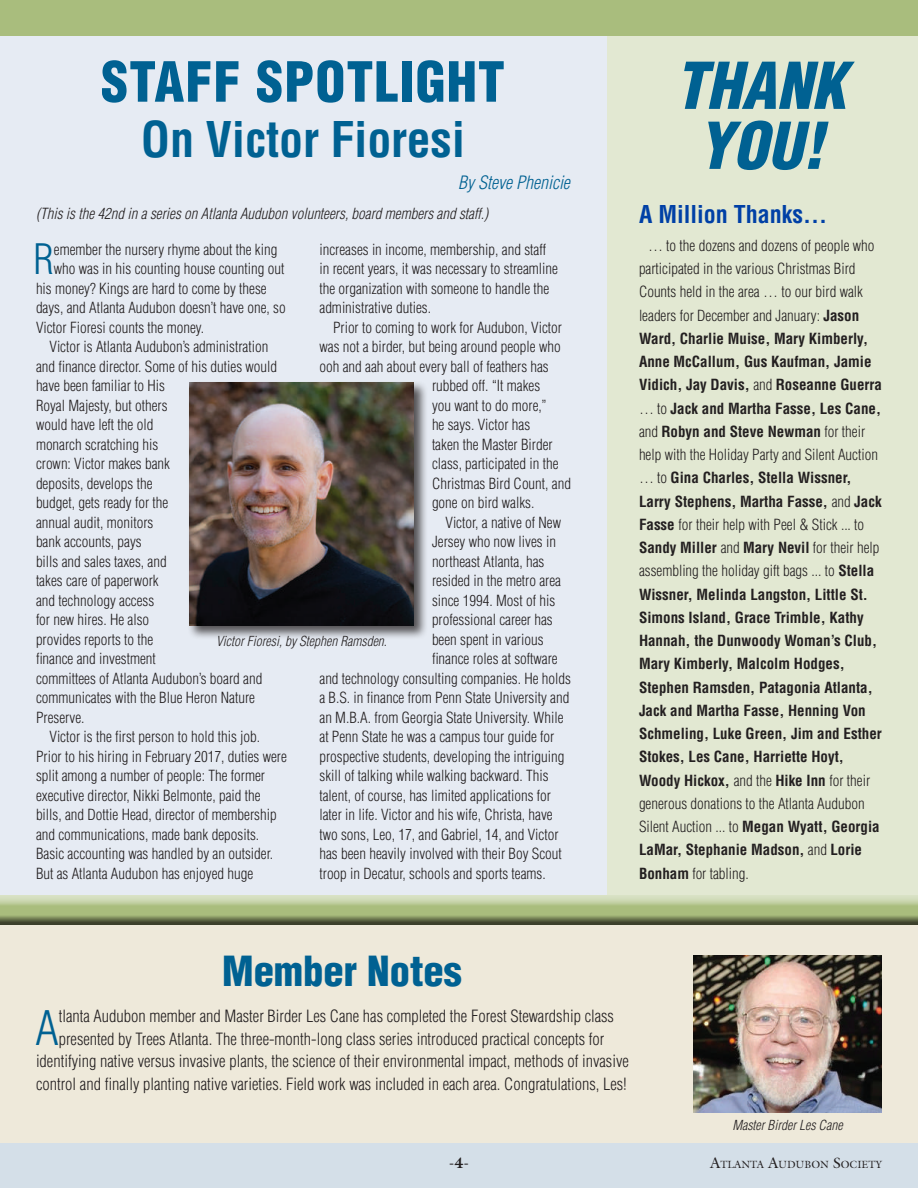
<style>
.page{position:relative;width:918px;height:1188px;background:#fff}
.page>*{position:absolute;margin:0;border:0;box-sizing:border-box;transform-origin:0 0}
.t1{font:italic 900 condensed 63px/60px "Helvetica";color:#006192;text-align:center}
.t2{font:900 condensed 54px "Helvetica";letter-spacing:.02em;color:#006192}
.t3{font:700 condensed 48px "Helvetica";letter-spacing:-.005em;color:#006192}
.t4{font:300 condensed 46.5px "Helvetica";color:#006192}
.t5{font:300 condensed 40.95px "Helvetica";color:#006192}
.t6{font:900 condensed 40.5px "Helvetica";color:#006192}
.t7{font:700 condensed 24px "Helvetica";color:#0040a6}
.t8{font:italic 300 condensed 18px "Helvetica";color:#006192}
.t9{font:300 condensed 16.5px/22.5px "Helvetica";color:#231f20;text-align:center}
.t10{font:300 condensed 15px/19.5px "Helvetica";color:#231f20}
.t11{font:700 condensed 15px/23.2px "Helvetica";color:#231f20}
.t12{font:italic 300 condensed 15px "Helvetica";color:#231f20}
.t13{font:700 15px "Galliard";color:#231f20}
.t14{font:italic 300 condensed 13.5px "Helvetica";color:#231f20}
.t15{font:10.5px "Galliard";color:#231f20}
.s1{font-weight:300}
.s2{font-size:15px}
</style>
<div class="page">
<div style="left:0;top:0;width:608px;height:898px;background:#e6ebf3"></div>
<div style="left:608px;top:36px;width:310px;height:864px;background:#e2e8d2"></div>
<div style="left:0;top:0;width:918px;height:36px;background:#a9bd7d"></div>
<div style="left:0;top:1143px;width:918px;height:45px;background:#d4dfe8"></div>
<div style="left:0;top:900px;width:918px;height:243px;background:#eee9da"></div>
<img style="left:693px;top:956px;width:189px;height:156px">
<div style="left:187px;top:381px;width:241px;height:259px;background:#231f20;opacity:.75"></div>
<img style="left:189px;top:382px;width:225px;height:244px">
<div style="left:0;top:894px;width:918px;height:28px;background:#d9e2c5"></div>
<div style="left:0;top:896px;width:918px;height:31px;background:#231f20;opacity:.75"></div>
<h2 class="t2" style="left:101px;top:48px;width:405px">STAFF SPOTLIGHT</h2>
<h3 class="t3" style="left:141px;top:110px;width:326px">On Victor Fioresi</h3>
<p class="t8" style="left:458px;top:171px;width:113px">By Steve Phenicie</p>
<p class="t12" style="left:36px;top:204px;width:454px">(This is the 42nd in a series on Atlanta Audubon volunteers, board members and staff.)</p>
<p class="t10" style="left:320px;top:240px;width:240px">increases in income, membership, and staff in recent years, it was necessary to streamline the organization with someone to handle the administrative duties.</p>
<p class="t10" style="left:333px;top:318px;width:231px">Prior to coming to work for Audubon, Victor</p>
<p class="t10" style="left:320px;top:337px;width:243px">was not a birder, but being around people who</p>
<p class="t10" style="left:320px;top:357px;width:231px">ooh and aah about every ball of feathers has</p>
<p class="t10" style="left:432px;top:376px;width:110px">rubbed off. “It makes</p>
<p class="t10" style="left:432px;top:396px;width:116px">you want to do more,”</p>
<p class="t10" style="left:432px;top:415px;width:100px">he says. Victor has</p>
<p class="t10" style="left:432px;top:435px;width:122px">taken the Master Birder</p>
<p class="t10" style="left:432px;top:454px;width:128px">class, participated in the</p>
<p class="t10" style="left:432px;top:474px;width:141px">Christmas Bird Count, and</p>
<p class="t10" style="left:432px;top:493px;width:104px">gone on bird walks.</p>
<p class="t10" style="left:446px;top:513px;width:117px">Victor, a native of New</p>
<p class="t10" style="left:432px;top:532px;width:126px">Jersey who now lives in</p>
<p class="t10" style="left:432px;top:552px;width:114px">northeast Atlanta, has</p>
<p class="t10" style="left:432px;top:571px;width:131px">resided in the metro area</p>
<p class="t10" style="left:432px;top:591px;width:125px">since 1994. Most of his</p>
<p class="t10" style="left:432px;top:610px;width:122px">professional career has</p>
<p class="t10" style="left:432px;top:630px;width:113px">been spent in various</p>
<p class="t10" style="left:432px;top:649px;width:127px">finance roles at software</p>
<p class="t10" style="left:320px;top:669px;width:253px">and technology consulting companies. He holds</p>
<p class="t10" style="left:320px;top:688px;width:251px">a B.S. in finance from Penn State University and</p>
<p class="t10" style="left:320px;top:708px;width:246px">an M.B.A. from Georgia State University. While</p>
<p class="t10" style="left:320px;top:727px;width:236px">at Penn State he was a campus tour guide for</p>
<p class="t10" style="left:320px;top:747px;width:246px">prospective students, developing the intriguing</p>
<p class="t10" style="left:320px;top:766px;width:231px">skill of talking while walking backward. This</p>
<p class="t10" style="left:320px;top:786px;width:233px">talent, of course, has limited applications for</p>
<p class="t10" style="left:320px;top:805px;width:235px">later in life. Victor and his wife, Christa, have</p>
<p class="t10" style="left:320px;top:825px;width:241px">two sons, Leo, 17, and Gabriel, 14, and Victor</p>
<p class="t10" style="left:320px;top:844px;width:244px">has been heavily involved with their Boy Scout</p>
<p class="t10" style="left:320px;top:864px;width:228px">troop in Decatur, schools and sports teams.</p>
<h3 class="t5" style="left:33px;top:234px;width:22px">R</h3>
<p class="t10" style="left:54px;top:240px;width:225px">emember the nursery rhyme about the king</p>
<p class="t10" style="left:54px;top:259px;width:232px">who was in his counting house counting out</p>
<p class="t10" style="left:36px;top:279px;width:232px">his money? Kings are hard to come by these</p>
<p class="t10" style="left:36px;top:298px;width:251px">days, and Atlanta Audubon doesn’t have one, so</p>
<p class="t10" style="left:36px;top:318px;width:170px">Victor Fioresi counts the money.</p>
<p class="t10" style="left:50px;top:337px;width:220px">Victor is Atlanta Audubon’s administration</p>
<p class="t10" style="left:36px;top:357px;width:243px">and finance director. Some of his duties would</p>
<p class="t10" style="left:36px;top:376px;width:131px">have been familiar to His</p>
<p class="t10" style="left:36px;top:396px;width:133px">Royal Majesty, but others</p>
<p class="t10" style="left:36px;top:415px;width:119px">would have left the old</p>
<p class="t10" style="left:36px;top:435px;width:124px">monarch scratching his</p>
<p class="t10" style="left:36px;top:454px;width:136px">crown: Victor makes bank</p>
<p class="t10" style="left:36px;top:474px;width:118px">deposits, develops the</p>
<p class="t10" style="left:36px;top:493px;width:134px">budget, gets ready for the</p>
<p class="t10" style="left:36px;top:513px;width:119px">annual audit, monitors</p>
<p class="t10" style="left:36px;top:532px;width:107px">bank accounts, pays</p>
<p class="t10" style="left:36px;top:552px;width:132px">bills and sales taxes, and</p>
<p class="t10" style="left:36px;top:571px;width:124px">takes care of paperwork</p>
<p class="t10" style="left:36px;top:591px;width:120px">and technology access</p>
<p class="t10" style="left:36px;top:610px;width:115px">for new hires. He also</p>
<p class="t10" style="left:36px;top:630px;width:119px">provides reports to the</p>
<p class="t10" style="left:36px;top:649px;width:121px">finance and investment</p>
<p class="t10" style="left:36px;top:669px;width:228px">committees of Atlanta Audubon’s board and</p>
<p class="t10" style="left:36px;top:688px;width:221px">communicates with the Blue Heron Nature</p>
<p class="t10" style="left:36px;top:708px;width:50px">Preserve.</p>
<p class="t10" style="left:50px;top:727px;width:212px">Victor is the first person to hold this job.</p>
<p class="t10" style="left:36px;top:747px;width:252px">Prior to his hiring in February 2017, duties were</p>
<p class="t10" style="left:36px;top:766px;width:231px">split among a number of people: The former</p>
<p class="t10" style="left:36px;top:786px;width:226px">executive director, Nikki Belmonte, paid the</p>
<p class="t10" style="left:36px;top:805px;width:242px">bills, and Dottie Head, director of membership</p>
<p class="t10" style="left:36px;top:825px;width:225px">and communications, made bank deposits.</p>
<p class="t10" style="left:36px;top:844px;width:239px">Basic accounting was handled by an outsider.</p>
<p class="t10" style="left:36px;top:864px;width:219px">But as Atlanta Audubon has enjoyed huge</p>
<p class="t14" style="left:216px;top:632px;width:172px">Victor Fioresi, by Stephen Ramsden.</p>
<h1 class="t1" style="left:675px;top:55px;width:173px">THANK<br>YOU!</h1>
<h3 class="t7" style="left:639px;top:199px;width:189px">A Million Thanks...</h3>
<p class="t11" style="left:639px;top:234px;width:244px;text-indent:9px"><span class="s1">… to the dozens and dozens of people who participated in the various Christmas Bird Counts held in the area … to our bird walk leaders for December and January:</span> Jason Ward, Charlie Muise, Mary Kimberly, Anne McCallum, Gus Kaufman, Jamie Vidich, Jay Davis, <span class="s1">and</span> Roseanne Guerra <span class="s1">… to</span> Jack and Martha Fasse, Les Cane, <span class="s1">and</span> Robyn and Steve Newman <span class="s1">for their help with the Holiday Party and Silent Auction … to</span> Gina Charles, Stella Wissner, Larry Stephens, Martha Fasse, <span class="s1">and</span> Jack Fasse <span class="s1">for their help with Peel &amp; Stick ... to </span>Sandy Miller <span class="s1">and</span> Mary Nevil <span class="s1">for their help assembling the holiday gift bags ... to</span> Stella Wissner, Melinda Langston, Little St.<br>Simons Island, Grace Trimble, Kathy Hannah, the Dunwoody Woman’s Club, Mary Kimberly, Malcolm Hodges, Stephen Ramsden, Patagonia Atlanta, Jack and Martha Fasse, Henning Von Schmeling, Luke Green, Jim and Esther Stokes, Les Cane, Harriette Hoyt, Woody Hickox, <span class="s1">and the</span> Hike Inn <span class="s1">for their generous donations to the Atlanta Audubon Silent Auction ... to</span> Megan Wyatt, Georgia LaMar, Stephanie Madson, <span class="s1">and</span> Lorie Bonham <span class="s1">for tabling.</span></p>
<h3 class="t6" style="left:222px;top:946px;width:241px">Member Notes</h3>
<p class="t9" style="left:36px;top:1005px;width:594px">tlanta Audubon member and Master Birder Les Cane has completed the Forest Stewardship class presented by Trees Atlanta. The three-month-long class series introduced practical concepts for identifying native versus invasive plants, the science of their environmental impact, methods of invasive control and finally planting native varieties. Field work was included in each area. Congratulations, Les!</p>
<h3 class="t4" style="left:35px;top:999px;width:25px">A</h3>
<p class="t14" style="left:732px;top:1116px;width:112px">Master Birder Les Cane</p>
<p class="t13" style="left:449px;top:1153px;width:22px">-4-</p>
<p class="t15" style="left:710px;top:1158px;width:173px"><span class="s2">A</span>TLANTA <span class="s2">A</span>UDUBON <span class="s2">S</span>OCIETY</p>
</div>
